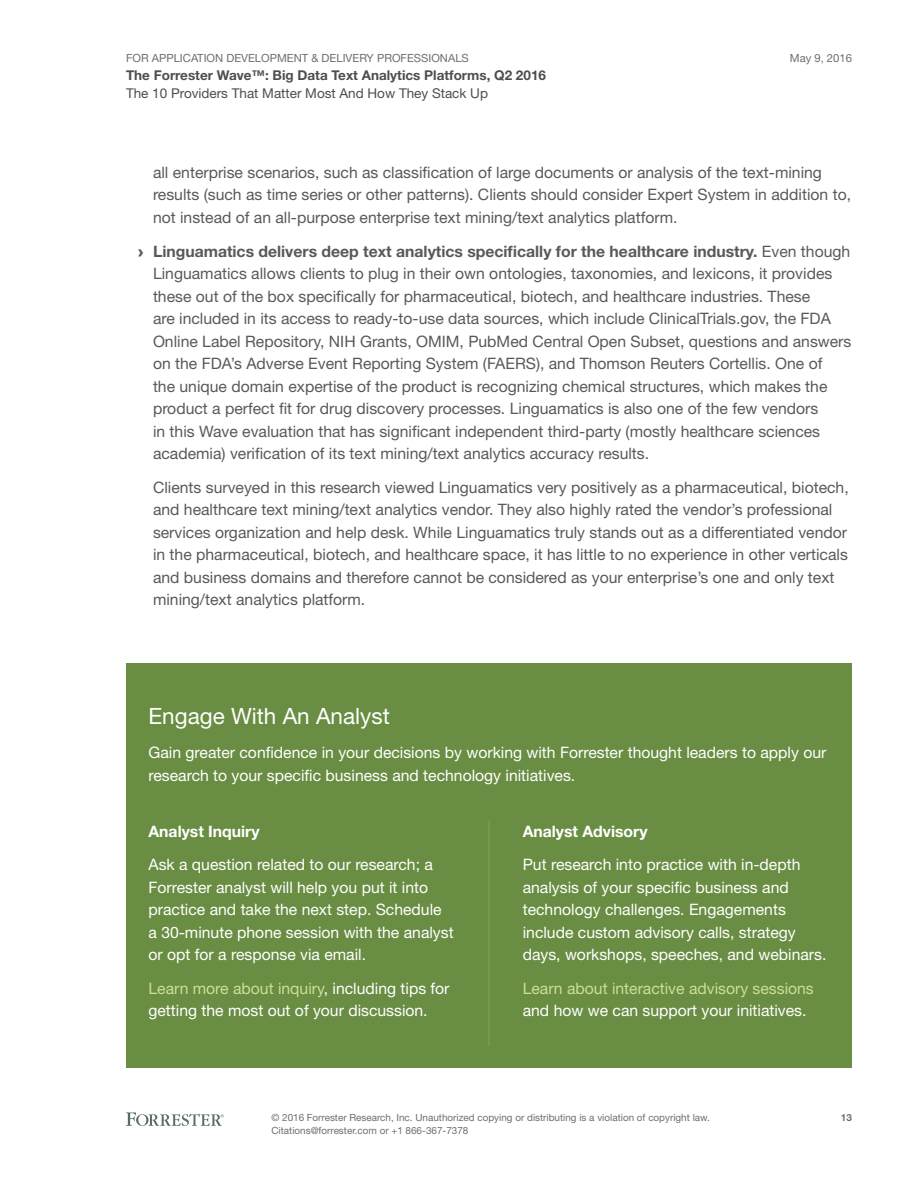
<style>
.page{position:relative;width:918px;height:1188px;background:#fff}
.page>*{position:absolute;margin:0;border:0;box-sizing:border-box;transform-origin:0 0}
.t1{font:22.5px "Helvetica Neue LT Std";color:#fff}
.t2{font:15.75px/22.5px "Helvetica Neue LT Std";color:#59595b}
.t3{font:15.75px/22.5px "Helvetica Neue LT Std";color:#fff}
.t4{font:15.75px "Helvetica Neue LT Std";color:#cddf96}
.t5{font:700 15.75px "Helvetica Neue LT Std";color:#fff}
.t6{font:700 13.5px "Helvetica Neue LT Std";color:#4e4e50}
.t7{font:13.5px "Helvetica Neue LT Std";color:#4e4e50}
.t8{font:11.25px "Helvetica Neue LT Std";color:#6d6e70}
.t9{font:9.9px/12.8px "Helvetica Neue LT Std";color:#6d6e70}
.t10{font:700 9.9px "Helvetica Neue LT Std";color:#6d6e70}
.s1{font-family:"Arial";font-weight:900}
.s2{font-weight:700}
.s3{color:#cddf96}
</style>
<div class="page">
<svg style="left:126px;top:1112px;width:98px;height:14px"></svg>
<div style="left:126px;top:663px;width:726px;height:405px;background:#698d43"></div>
<hr style="left:488px;top:821px;width:2px;height:225px;background:#73a145">
<p class="t8" style="left:126px;top:51px;width:344px">For Application Development &amp; Delivery Professionals</p>
<p class="t6" style="left:126px;top:67px;width:422px">The Forrester Wave™: Big Data Text Analytics Platforms, Q2 2016</p>
<p class="t7" style="left:126px;top:85px;width:364px">The 10 Providers That Matter Most And How They Stack Up</p>
<p class="t8" style="left:790px;top:51px;width:64px">May 9, 2016</p>
<p class="t2" style="left:153px;top:161px;width:700px">all enterprise scenarios, such as classification of large documents or analysis of the text-mining results (such as time series or other patterns). Clients should consider Expert System in addition to, not instead of an all-purpose enterprise text mining/text analytics platform.</p>
<p class="t2" style="left:153px;top:239px;width:700px;text-indent:-15px"><span class="s1">›</span> <span class="s2">Linguamatics delivers deep text analytics specifically for the healthcare industry.</span> Even though Linguamatics allows clients to plug in their own ontologies, taxonomies, and lexicons, it provides these out of the box specifically for pharmaceutical, biotech, and healthcare industries. These<br>are included in its access to ready-to-use data sources, which include ClinicalTrials.gov, the FDA Online Label Repository, NI H Grants, OMI M, PubMed Central Open Subset, questions and answers on the FDA’s Adverse Event Reporting System (FAERS), and Thomson Reuters Cortellis. One of<br>the unique domain expertise of the product is recognizing chemical structures, which makes the product a perfect fit for drug discovery processes. Linguamatics is also one of the few vendors<br>in this Wave evaluation that has significant independent third-party (mostly healthcare sciences academia) verification of its text mining/text analytics accuracy results.</p>
<p class="t2" style="left:153px;top:476px;width:697px">Clients surveyed in this research viewed Linguamatics very positively as a pharmaceutical, biotech, and healthcare text mining/text analytics vendor. They also highly rated the vendor’s professional services organization and help desk. While Linguamatics truly stands out as a differentiated vendor in the pharmaceutical, biotech, and healthcare space, it has little to no experience in other verticals and business domains and therefore cannot be considered as your enterprise’s one and only text mining/text analytics platform.</p>
<h1 class="t1" style="left:148px;top:703px;width:243px">Engage With An Analyst</h1>
<p class="t3" style="left:148px;top:741px;width:679px">Gain greater confidence in your decisions by working with Forrester thought leaders to apply our research to your specific business and technology initiatives.</p>
<p class="t5" style="left:148px;top:821px;width:113px">Analyst Inquiry</p>
<p class="t3" style="left:148px;top:853px;width:307px">Ask a question related to our research; a Forrester analyst will help you put it into practice and take the next step. Schedule a 30-minute phone session with the analyst or opt for a response via email.</p>
<p class="t3" style="left:148px;top:977px;width:303px"><span class="s3">Learn more about inquiry</span>, including tips for getting the most out of your discussion.</p>
<p class="t5" style="left:523px;top:821px;width:126px">Analyst Advisory</p>
<p class="t3" style="left:523px;top:853px;width:305px">Put research into practice with in-depth analysis of your specific business and technology challenges. Engagements include custom advisory calls, strategy days, workshops, speeches, and webinars.</p>
<p class="t4" style="left:523px;top:979px;width:293px">Learn about interactive advisory sessions</p>
<p class="t3" style="left:523px;top:999px;width:285px">and how we can support your initiatives.</p>
<p class="t9" style="left:272px;top:1111px;width:440px">© 2016 Forrester Research, I nc. Unauthorized copying or distributing is a violation of copyright law.<br>Citations@forrester.com or +1 866-367-7378</p>
<p class="t10" style="left:841px;top:1112px;width:13px">13</p>
</div>
